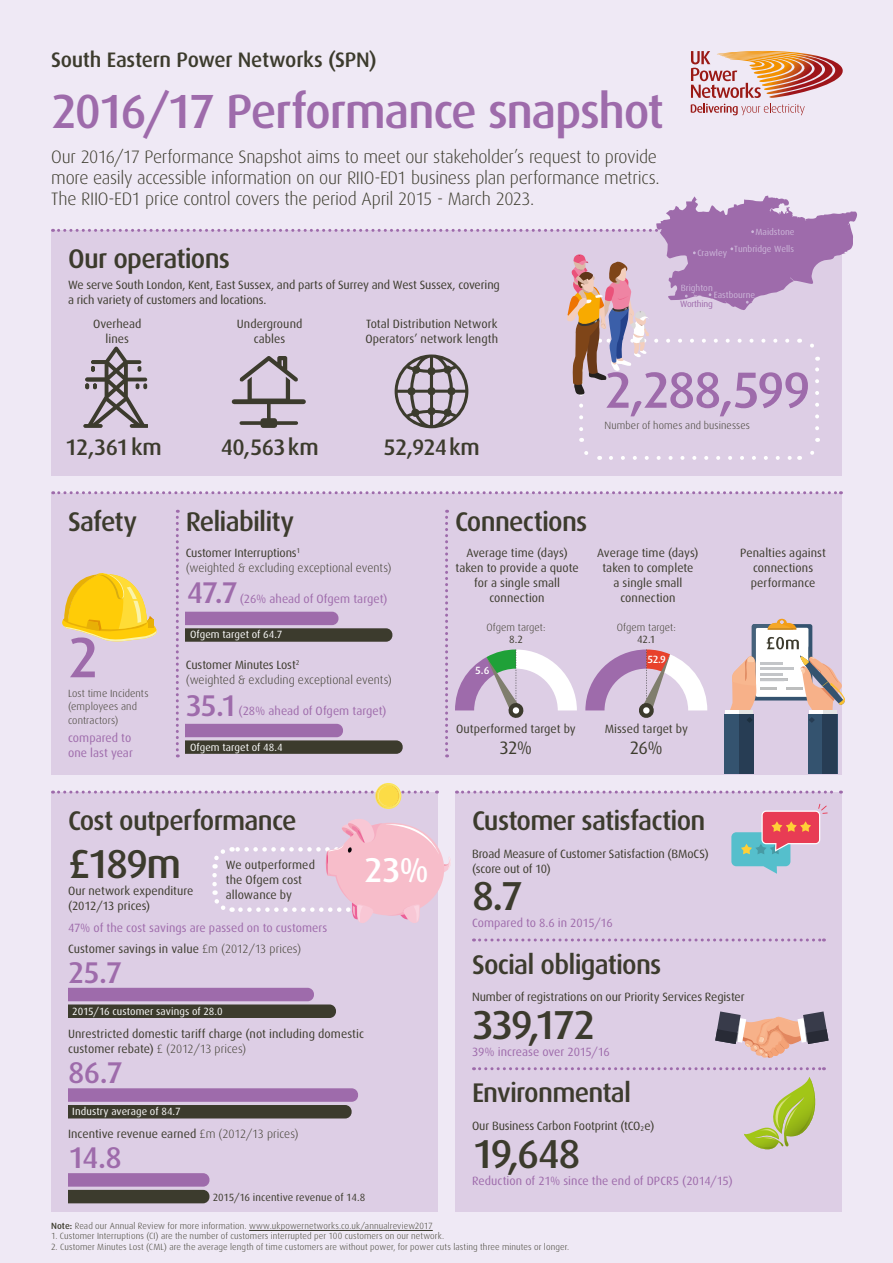
<style>
.page{position:relative;width:893px;height:1263px;background:#efe9f5}
.page>*{position:absolute;margin:0;border:0;box-sizing:border-box;transform-origin:0 0}
.t1{font:500 57px "Dax";color:#9e6bab}
.t2{font:500 51px "Dax";letter-spacing:-.045em;color:#9e6bab}
.t3{font:500 48px "Dax";letter-spacing:-.03em;color:#9e6bab}
.t4{font:500 40.5px "Dax";letter-spacing:-.055em;color:#3c3b2d}
.t5{font:500 34.5px "Dax";color:#fff}
.t6{font:500 30px "Dax";letter-spacing:-.045em;color:#9e6bab}
.t7{font:500 27px "Dax";letter-spacing:-.03em;color:#3c3b2d}
.t8{font:500 22.5px "Dax";letter-spacing:-.03em;color:#3c3b2d}
.t9{font:500 21px "Dax";letter-spacing:-.015em;color:#3c3b2d}
.t10{font:300 18px/21px "Dax";letter-spacing:-.015em;color:#3c3b2d}
.t11{font:18px "Dax";color:#3c3b2d}
.t12{font:12px/15px "Dax";color:#3c3b2d}
.t13{font:12px/15px "Dax";letter-spacing:.005em;color:#9e6bab}
.t14{font:300 12px/15px "Dax";color:#3c3b2d}
.t15{font:300 10.5px/13.5px "Dax";letter-spacing:.01em;color:#3c3b2d}
.t16{font:10.5px "Dax";letter-spacing:.01em;color:#fff}
.t17{font:10.5px "Dax";color:#3c3b2d}
.t18{font:500 10.5px "Dax";color:#fff}
.t19{font:300 9px "Dax";letter-spacing:.015em;color:#3c3b2d}
.t20{font:9px/17.1px "Dax";color:#ccb6d9;text-align:right}
.t21{font:9px "Dax";letter-spacing:-.025em;color:#9e6bab}
.s1{font-weight:400}
.s2{font-weight:300}
.s3{font-weight:500}
</style>
<div class="page">
<div style="left:51px;top:230px;width:791px;height:246px;background:#ddcee5"></div>
<div style="left:51px;top:493px;width:791px;height:281px;background:#ddcee5"></div>
<svg style="left:53px;top:491px;width:788px;height:3px"></svg>
<div style="left:51px;top:792px;width:387px;height:420px;background:#ddcee5"></div>
<svg style="left:53px;top:790px;width:384px;height:3px"></svg>
<div style="left:455px;top:792px;width:387px;height:420px;background:#ddcee5"></div>
<svg style="left:456px;top:790px;width:385px;height:3px"></svg>
<svg style="left:176px;top:510px;width:3px;height:247px"></svg>
<svg style="left:445px;top:510px;width:3px;height:247px"></svg>
<svg style="left:715px;top:1011px;width:113px;height:47px"></svg>
<svg style="left:62px;top:573px;width:95px;height:68px"></svg>
<div style="left:808px;top:714px;width:29px;height:60px;background:#34536f"></div>
<div style="left:823px;top:714px;width:14px;height:60px;background:#273d54"></div>
<div style="left:724px;top:714px;width:29px;height:60px;background:#34536f"></div>
<div style="left:739px;top:714px;width:14px;height:60px;background:#273d54"></div>
<svg style="left:725px;top:619px;width:120px;height:108px"></svg>
<svg style="left:744px;top:1077px;width:72px;height:72px"></svg>
<svg style="left:731px;top:804px;width:97px;height:70px"></svg>
<svg style="left:53px;top:196px;width:804px;height:264px"></svg>
<svg style="left:68px;top:988px;width:268px;height:30px;background:#7b637a"></svg>
<svg style="left:68px;top:1088px;width:290px;height:30px;background:#7c637d"></svg>
<svg style="left:68px;top:1173px;width:141px;height:30px;background:#7a617b"></svg>
<svg style="left:691px;top:50px;width:152px;height:65px"></svg>
<svg style="left:186px;top:612px;width:206px;height:30px"></svg>
<svg style="left:186px;top:724px;width:217px;height:30px"></svg>
<svg style="left:480px;top:938px;width:344px;height:3px"></svg>
<svg style="left:480px;top:1067px;width:344px;height:3px"></svg>
<hr style="left:249px;top:1230px;width:184px;height:1px;background:#3c3b2d">
<svg style="left:212px;top:819px;width:239px;height:104px"></svg>
<svg style="left:375px;top:783px;width:26px;height:26px"></svg>
<div style="left:376px;top:784px;width:24px;height:24px;background:#f6d548;border-radius:50%"></div>
<svg style="left:377px;top:784px;width:23px;height:24px"></svg>
<svg style="left:378px;top:786px;width:21px;height:20px"></svg>
<svg style="left:378px;top:786px;width:20px;height:20px"></svg>
<div style="left:379px;top:786px;width:19px;height:20px;background:#fcdc46;border-radius:50%"></div>
<svg style="left:455px;top:649px;width:122px;height:69px"></svg>
<svg style="left:585px;top:649px;width:122px;height:69px"></svg>
<h3 class="t9" style="left:51px;top:48px;width:327px">South Eastern Power Networks (SPN)</h3>
<h3 class="t3" style="left:51px;top:85px;width:614px">2016/17 Performance snapshot</h3>
<p class="t10" style="left:51px;top:147px;width:610px">Our 2016/17 Performance Snapshot aims to meet our stakeholder’s request to provide more easily accessible information on our RIIO-ED1 business plan performance metrics.<br>The RIIO-ED1 price control covers the period April 2015 - March 2023.</p>
<h3 class="t7" style="left:68px;top:244px;width:163px">Our operations</h3>
<p class="t12" style="left:68px;top:278px;width:433px">We serve South London, Kent, East Sussex, and parts of Surrey and West Sussex, covering a rich variety of customers and locations.</p>
<p class="t12" style="left:237px;top:317px;width:67px;text-align:center">Underground cables</p>
<p class="t12" style="left:365px;top:317px;width:134px">Total Distribution Network<br>Operators’ network length</p>
<p class="t12" style="left:93px;top:317px;width:50px;text-align:center">Overhead lines</p>
<p class="t20" style="left:697px;top:223px;width:99px">Maidstone<br>Crawley Tunbridge Wells</p>
<p class="t20" style="left:714px;top:286px;width:43px">Eastbourne</p>
<p class="t20" style="left:681px;top:279px;width:34px">Brighton</p>
<p class="t21" style="left:680px;top:299px;width:34px">Worthing</p>
<h3 class="t8" style="left:65px;top:434px;width:98px">12,361 km</h3>
<h3 class="t8" style="left:221px;top:434px;width:99px">40,563 km</h3>
<h3 class="t8" style="left:384px;top:434px;width:98px">52,924 km</h3>
<h2 class="t2" style="left:605px;top:361px;width:208px">2,288,599</h2>
<p class="t15" style="left:605px;top:418px;width:147px">Number of homes and businesses</p>
<h3 class="t7" style="left:68px;top:506px;width:71px">Safety</h3>
<h3 class="t7" style="left:186px;top:506px;width:110px">Reliability</h3>
<h3 class="t7" style="left:455px;top:506px;width:134px">Connections</h3>
<p class="t14" style="left:186px;top:545px;width:207px"><span class="s1">Customer Interruptions</span><sup>1<br></sup>(weighted &amp; excluding exceptional events)</p>
<h1 class="t1" style="left:68px;top:625px;width:33px">2</h1>
<p class="t15" style="left:68px;top:686px;width:82px">Lost time Incidents (employees and contractors)</p>
<p class="t13" style="left:68px;top:731px;width:66px">compared to one last year</p>
<h3 class="t6" style="left:187px;top:576px;width:53px">47.7</h3>
<p class="t13" style="left:240px;top:592px;width:149px">(26% ahead of Ofgem target)</p>
<p class="t16" style="left:190px;top:628px;width:94px">Ofgem target of 64.7</p>
<p class="t14" style="left:186px;top:657px;width:207px"><span class="s1">Customer Minutes Lost</span><sup>2<br></sup>(weighted &amp; excluding exceptional events)</p>
<h3 class="t6" style="left:186px;top:688px;width:53px">35.1</h3>
<p class="t13" style="left:239px;top:704px;width:150px">(28% ahead of Ofgem target)</p>
<p class="t16" style="left:190px;top:741px;width:94px">Ofgem target of 48.4</p>
<h3 class="t7" style="left:68px;top:805px;width:230px">Cost outperformance</h3>
<h3 class="t4" style="left:68px;top:841px;width:115px">£189m</h3>
<p class="t12" style="left:68px;top:884px;width:127px">Our network expenditure (2012/13 prices)</p>
<p class="t12" style="left:226px;top:857px;width:91px">We outperformed the Ofgem cost allowance by</p>
<p class="t13" style="left:68px;top:921px;width:261px">47% of the cost savings are passed on to customers</p>
<p class="t12" style="left:68px;top:941px;width:235px">Customer savings in value <span class="s2">£m (2012/13 prices)</span></p>
<h3 class="t6" style="left:68px;top:955px;width:56px">25.7</h3>
<p class="t16" style="left:72px;top:1005px;width:152px">2015/16 customer savings of 28.0</p>
<h3 class="t5" style="left:364px;top:851px;width:67px">23%</h3>
<p class="t12" style="left:68px;top:1026px;width:297px">Unrestricted domestic tariff charge (not including domestic customer rebate) <span class="s2">£ (2012/13 prices)</span></p>
<h3 class="t6" style="left:68px;top:1055px;width:56px">86.7</h3>
<p class="t16" style="left:72px;top:1106px;width:110px">Industry average of 84.7</p>
<p class="t12" style="left:68px;top:1127px;width:232px">Incentive revenue earned <span class="s2">£m (2012/13 prices)</span></p>
<h3 class="t6" style="left:68px;top:1141px;width:55px">14.8</h3>
<p class="t17" style="left:213px;top:1191px;width:154px">2015/16 incentive revenue of 14.8</p>
<p class="t12" style="left:455px;top:545px;width:125px;text-align:center">Average time (days) taken to provide a quote for a single small connection</p>
<p class="t12" style="left:597px;top:545px;width:103px;text-align:center">Average time (days) taken to complete<br>a single small connection</p>
<p class="t15" style="left:486px;top:621px;width:61px">Ofgem target:</p>
<p class="t17" style="left:509px;top:634px;width:15px">8.2</p>
<p class="t18" style="left:475px;top:665px;width:16px">5.6</p>
<p class="t12" style="left:456px;top:721px;width:121px">Outperformed target by</p>
<h3 class="t11" style="left:500px;top:738px;width:34px">32%</h3>
<p class="t15" style="left:617px;top:621px;width:61px">Ofgem target:</p>
<p class="t17" style="left:637px;top:634px;width:20px">42.1</p>
<p class="t18" style="left:647px;top:654px;width:20px">52.9</p>
<p class="t12" style="left:605px;top:721px;width:85px">Missed target by</p>
<h3 class="t11" style="left:630px;top:738px;width:34px">26%</h3>
<p class="t12" style="left:740px;top:545px;width:87px;text-align:center">Penalties against connections performance</p>
<h3 class="t7" style="left:472px;top:805px;width:235px">Customer satisfaction</h3>
<p class="t12" style="left:472px;top:846px;width:238px">Broad Measure of Customer Satisfaction (BMoCS) (score out of 10)</p>
<h3 class="t4" style="left:472px;top:873px;width:52px">8.7</h3>
<p class="t13" style="left:472px;top:916px;width:142px">Compared to 8.6 in 2015/16</p>
<h3 class="t7" style="left:472px;top:949px;width:191px">Social obligations</h3>
<p class="t12" style="left:472px;top:990px;width:274px">Number of registrations on our Priority Services Register</p>
<h3 class="t4" style="left:472px;top:1002px;width:125px">339,172</h3>
<p class="t13" style="left:472px;top:1044px;width:139px">39% increase over 2015/16</p>
<h3 class="t7" style="left:472px;top:1078px;width:161px">Environmental</h3>
<p class="t12" style="left:472px;top:1118px;width:184px">Our Business Carbon Footprint (tCO<sub>2</sub>e)</p>
<h3 class="t4" style="left:472px;top:1131px;width:110px">19,648</h3>
<p class="t13" style="left:472px;top:1173px;width:262px">Reduction of 21% since the end of DPCR5 (2014/15)</p>
<p class="t19" style="left:51px;top:1221px;width:383px"><span class="s3">Note:</span> Read our Annual Review for more information. www.ukpowernetworks.co.uk/annualreview2017</p>
<p class="t19" style="left:51px;top:1231px;width:395px">1. Customer Interruptions (CI) are the number of customers interrupted per 100 customers on our network.</p>
<p class="t19" style="left:51px;top:1242px;width:520px">2. Customer Minutes Lost (CML) are the average length of time customers are without power, for power cuts lasting three minutes or longer.</p>
</div>
